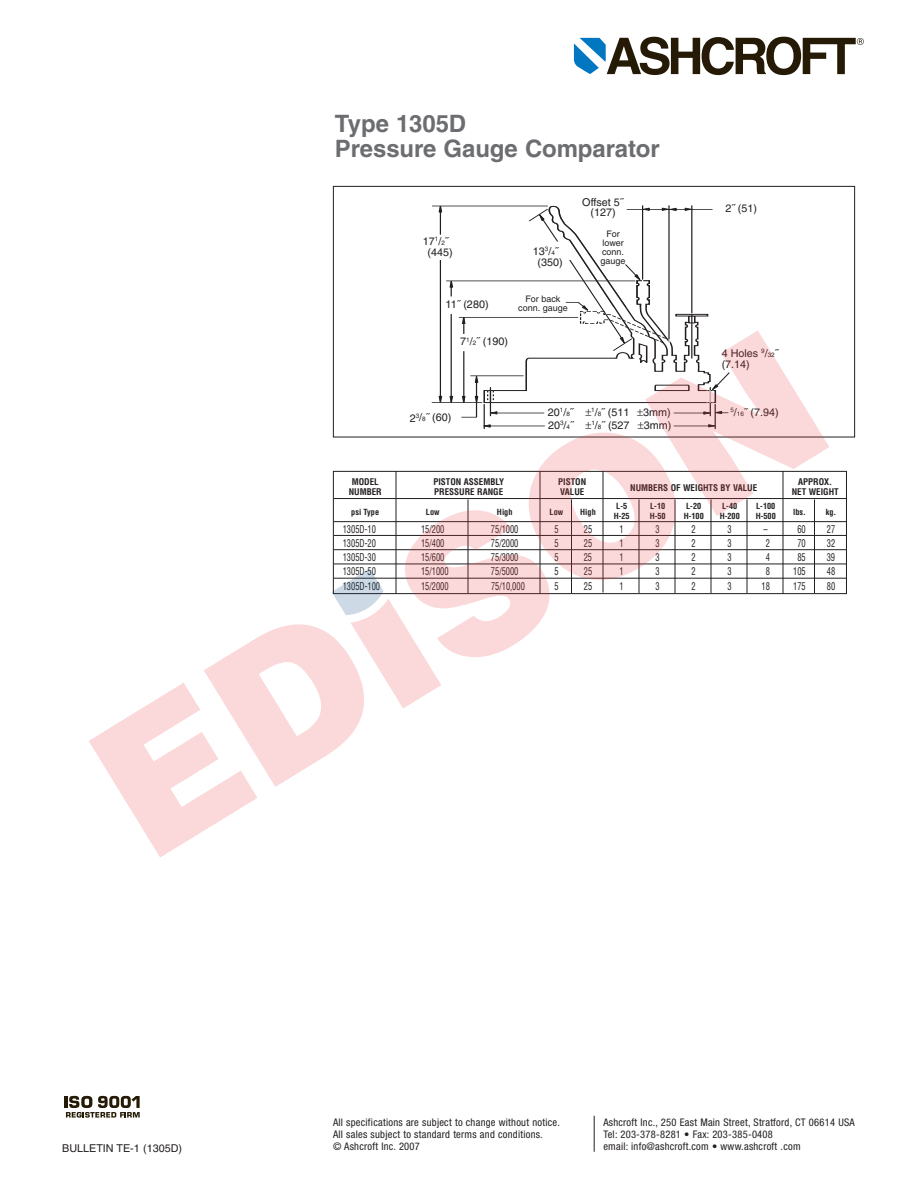
<style>
.page{position:relative;width:918px;height:1188px;background:#fff}
.page>*{position:absolute;margin:0;border:0;box-sizing:border-box;transform-origin:0 0}
.t1{font:700 24px/25.5px "Helvetica";letter-spacing:-.005em;color:#6c6d70}
.t2{font:10.8px/10.8px "Helvetica";color:#231f20}
.t3{font:condensed 10.5px/12px "Helvetica Neue";letter-spacing:.025em;color:#231f20}
.t4{font:condensed 10.5px "Helvetica";color:#231f20;scale:.8 1}
.t5{font:700 condensed 9px "Helvetica";color:#231f20}
.t6{font:9px/9px "Helvetica";color:#231f20;text-align:center}
.t7{font:700 condensed 8.25px "Helvetica";color:#231f20}
</style>
<div class="page">
<hr style="left:64px;top:1096px;width:4px;height:12px;background:#251a05">
<svg style="left:66px;top:1096px;width:74px;height:22px"></svg>
<hr style="left:594px;top:1116px;width:1px;height:36px;background:#231f20">
<svg style="left:574px;top:37px;width:290px;height:38px"></svg>
<hr style="left:334px;top:498px;width:512px;height:1px;background:#231f20">
<hr style="left:334px;top:521px;width:512px;height:1px;background:#231f20">
<hr style="left:334px;top:535px;width:512px;height:1px;background:#231f20">
<hr style="left:334px;top:549px;width:512px;height:1px;background:#231f20">
<hr style="left:334px;top:564px;width:512px;height:1px;background:#231f20">
<hr style="left:334px;top:578px;width:512px;height:1px;background:#231f20">
<svg style="left:89px;top:206px;width:740px;height:652px"></svg>
<h1 class="t1" style="left:335px;top:112px;width:326px">Type 1305D<br>Pressure Gauge Comparator</h1>
<p class="t2" style="left:427px;top:237px;width:27px">7 ˝ (445)</p>
<p class="t2" style="left:446px;top:300px;width:41px">11˝ 280</p>
<p class="t2" style="left:460px;top:337px;width:46px">7˝ 90</p>
<p class="t2" style="left:539px;top:247px;width:22px">3 ˝<br>350</p>
<p class="t6" style="left:518px;top:295px;width:51px">For back conn. gauge</p>
<p class="t2" style="left:582px;top:197px;width:44px;text-align:center">Offset 5˝<br>127)</p>
<p class="t6" style="left:601px;top:230px;width:27px">For ower conn. gauge</p>
<p class="t2" style="left:410px;top:413px;width:40px">2 ˝(60</p>
<p class="t2" style="left:548px;top:408px;width:28px">20 ˝</p>
<p class="t2" style="left:601px;top:408px;width:30px">˝ (511</p>
<p class="t2" style="left:643px;top:408px;width:29px">3mm)</p>
<p class="t2" style="left:548px;top:421px;width:28px">20 ˝</p>
<p class="t2" style="left:601px;top:421px;width:30px">˝ (527</p>
<p class="t2" style="left:644px;top:421px;width:29px">3mm)</p>
<p class="t2" style="left:725px;top:204px;width:24px">2˝ (5</p>
<p class="t2" style="left:722px;top:349px;width:38px">4 Holes</p>
<p class="t2" style="left:775px;top:349px;width:6px">˝</p>
<p class="t2" style="left:725px;top:359px;width:26px">7. 4)</p>
<p class="t2" style="left:744px;top:408px;width:36px">˝ (7.94)</p>
<p class="t5" style="left:352px;top:478px;width:28px">MODEL</p>
<p class="t5" style="left:433px;top:478px;width:72px">PISTON ASSEMBLY</p>
<p class="t5" style="left:558px;top:478px;width:30px">PISTON</p>
<p class="t5" style="left:798px;top:478px;width:36px">APPROX.</p>
<p class="t5" style="left:630px;top:484px;width:129px">NUMBERS OF WEIGHTS BY VALUE</p>
<p class="t5" style="left:349px;top:488px;width:35px">NUMBER</p>
<p class="t5" style="left:434px;top:488px;width:70px">PRESSURE RANGE</p>
<p class="t5" style="left:560px;top:488px;width:26px">VALUE</p>
<p class="t5" style="left:792px;top:488px;width:48px">NET WEIGHT</p>
<p class="t7" style="left:351px;top:508px;width:29px">psi Type</p>
<p class="t7" style="left:426px;top:508px;width:15px">Low</p>
<p class="t7" style="left:497px;top:508px;width:17px">High</p>
<p class="t7" style="left:550px;top:508px;width:15px">Low</p>
<p class="t7" style="left:580px;top:508px;width:17px">High</p>
<p class="t7" style="left:616px;top:502px;width:12px">L-5</p>
<p class="t7" style="left:650px;top:502px;width:17px">L-10</p>
<p class="t7" style="left:686px;top:502px;width:17px">L-20</p>
<p class="t7" style="left:722px;top:502px;width:17px">L-40</p>
<p class="t7" style="left:756px;top:502px;width:21px">L-100</p>
<p class="t7" style="left:793px;top:508px;width:14px">lbs.</p>
<p class="t7" style="left:826px;top:508px;width:12px">kg.</p>
<p class="t7" style="left:614px;top:513px;width:18px">H-25</p>
<p class="t7" style="left:650px;top:513px;width:18px">H-50</p>
<p class="t7" style="left:684px;top:513px;width:22px">H-100</p>
<p class="t7" style="left:720px;top:513px;width:22px">H-200</p>
<p class="t7" style="left:756px;top:513px;width:22px">H-500</p>
<p class="t4" style="left:343px;top:525px;width:43px">1305D-10</p>
<p class="t4" style="left:421px;top:525px;width:31px">15/200</p>
<p class="t4" style="left:491px;top:525px;width:36px">75/1000</p>
<p class="t4" style="left:554px;top:525px;width:7px">5</p>
<p class="t4" style="left:584px;top:525px;width:12px">25</p>
<p class="t4" style="left:620px;top:525px;width:7px">1</p>
<p class="t4" style="left:656px;top:525px;width:7px">3</p>
<p class="t4" style="left:692px;top:525px;width:7px">2</p>
<p class="t4" style="left:728px;top:525px;width:7px">3</p>
<p class="t4" style="left:764px;top:525px;width:7px">–</p>
<p class="t4" style="left:797px;top:525px;width:12px">60</p>
<p class="t4" style="left:827px;top:525px;width:12px">27</p>
<p class="t4" style="left:343px;top:539px;width:43px">1305D-20</p>
<p class="t4" style="left:421px;top:539px;width:31px">15/400</p>
<p class="t4" style="left:491px;top:539px;width:36px">75/2000</p>
<p class="t4" style="left:554px;top:539px;width:7px">5</p>
<p class="t4" style="left:584px;top:539px;width:12px">25</p>
<p class="t4" style="left:620px;top:539px;width:7px">1</p>
<p class="t4" style="left:656px;top:539px;width:7px">3</p>
<p class="t4" style="left:692px;top:539px;width:7px">2</p>
<p class="t4" style="left:728px;top:539px;width:7px">3</p>
<p class="t4" style="left:766px;top:539px;width:7px">2</p>
<p class="t4" style="left:797px;top:539px;width:12px">70</p>
<p class="t4" style="left:827px;top:539px;width:12px">32</p>
<p class="t4" style="left:343px;top:553px;width:43px">1305D-30</p>
<p class="t4" style="left:421px;top:553px;width:31px">15/600</p>
<p class="t4" style="left:491px;top:553px;width:36px">75/3000</p>
<p class="t4" style="left:554px;top:553px;width:7px">5</p>
<p class="t4" style="left:584px;top:553px;width:12px">25</p>
<p class="t4" style="left:620px;top:553px;width:7px">1</p>
<p class="t4" style="left:656px;top:553px;width:7px">3</p>
<p class="t4" style="left:692px;top:553px;width:7px">2</p>
<p class="t4" style="left:728px;top:553px;width:7px">3</p>
<p class="t4" style="left:766px;top:553px;width:7px">4</p>
<p class="t4" style="left:797px;top:553px;width:12px">85</p>
<p class="t4" style="left:827px;top:553px;width:12px">39</p>
<p class="t4" style="left:343px;top:568px;width:43px">1305D-50</p>
<p class="t4" style="left:421px;top:568px;width:36px">15/1000</p>
<p class="t4" style="left:491px;top:568px;width:36px">75/5000</p>
<p class="t4" style="left:554px;top:568px;width:7px">5</p>
<p class="t4" style="left:584px;top:568px;width:12px">25</p>
<p class="t4" style="left:620px;top:568px;width:7px">1</p>
<p class="t4" style="left:656px;top:568px;width:7px">3</p>
<p class="t4" style="left:692px;top:568px;width:7px">2</p>
<p class="t4" style="left:728px;top:568px;width:7px">3</p>
<p class="t4" style="left:766px;top:568px;width:7px">8</p>
<p class="t4" style="left:793px;top:568px;width:17px">105</p>
<p class="t4" style="left:827px;top:568px;width:12px">48</p>
<p class="t4" style="left:343px;top:582px;width:48px">1305D-100</p>
<p class="t4" style="left:421px;top:582px;width:36px">15/2000</p>
<p class="t4" style="left:491px;top:582px;width:44px">75/10,000</p>
<p class="t4" style="left:554px;top:582px;width:7px">5</p>
<p class="t4" style="left:584px;top:582px;width:12px">25</p>
<p class="t4" style="left:620px;top:582px;width:7px">1</p>
<p class="t4" style="left:656px;top:582px;width:7px">3</p>
<p class="t4" style="left:692px;top:582px;width:7px">2</p>
<p class="t4" style="left:728px;top:582px;width:7px">3</p>
<p class="t4" style="left:762px;top:582px;width:12px">18</p>
<p class="t4" style="left:793px;top:582px;width:17px">175</p>
<p class="t4" style="left:827px;top:582px;width:12px">80</p>
<p class="t3" style="left:333px;top:1117px;width:228px">All specifications are subject to change without notice.<br>All sales subject to standard terms and conditions.</p>
<p class="t2" style="left:62px;top:1143px;width:121px">BULLETIN TE-1 (1305D)</p>
<p class="t3" style="left:333px;top:1141px;width:88px">© Ashcroft Inc. 2007</p>
<p class="t3" style="left:603px;top:1117px;width:253px">Ashcroft Inc., 250 East Main Street, Stratford, CT 06614 USA<br>Tel: 203-378-8281 • Fax: 203-385-0408<br>email: info@ashcroft.com • www.ashcroft .com</p>
</div>
